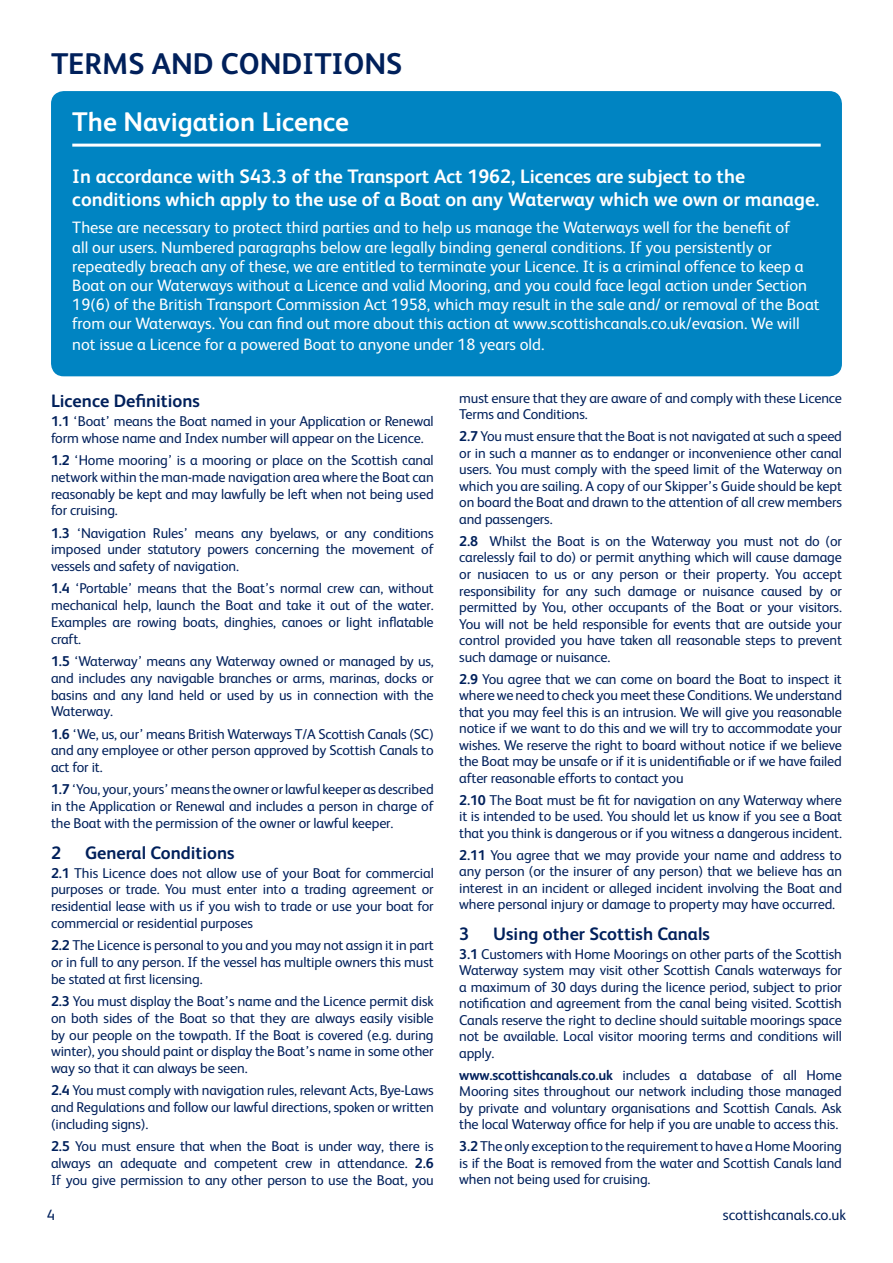
<style>
.page{position:relative;width:893px;height:1263px;background:#fff}
.page>*{position:absolute;margin:0;border:0;box-sizing:border-box;transform-origin:0 0}
.Heading{font:700 30px "FS Albert";color:#00205b}
.Heading-2{font:700 27px "FS Albert";color:#fff}
.header_paragraph{font:700 19.5px/22.6px "FS Albert";color:#fff}
.sub_heading{font:700 18px "FS Albert";color:#00205b}
.header_paragraph-2{font:16.5px/19.2px "FS Albert";color:#fff}
.t1{font:15px "FS Albert";color:#00205b}
.t2{font:14.25px/16.5px "FS Albert";letter-spacing:-.01em;color:#00205b;text-align:justify}
.s1{font-weight:700}
</style>
<div class="page">
<div style="left:51px;top:91px;width:791px;height:285px;background:#0084c2;border-radius:13px"></div>
<hr style="left:72px;top:144px;width:749px;height:3px;background:#fff">
<p class="Heading" style="left:51px;top:43px;width:353px">TERMS AND CONDITIONS</p>
<p class="Heading-2" style="left:72px;top:103px;width:278px">The Navigation Licence</p>
<p class="header_paragraph" style="left:72px;top:164px;width:749px">In accordance with S43.3 of the Transport Act 1962, Licences are subject to the conditions which apply to the use of a Boat on any Waterway which we own or manage.</p>
<p class="header_paragraph-2" style="left:72px;top:217px;width:749px">These are necessary to protect third parties and to help us manage the Waterways well for the benefit of<br>all our users. Numbered paragraphs below are legally binding general conditions. If you persistently or repeatedly breach any of these, we are entitled to terminate your Licence. It is a criminal offence to keep a Boat on our Waterways without a Licence and valid Mooring, and you could face legal action under Section 19(6) of the British Transport Commission Act 1958, which may result in the sale and/ or removal of the Boat from our Waterways. You can find out more about this action at www.scottishcanals.co.uk/evasion. We will</p>
<p class="header_paragraph-2" style="left:72px;top:334px;width:474px">not issue a Licence for a powered Boat to anyone under 18 years old.</p>
<p class="sub_heading" style="left:51px;top:389px;width:150px">Licence Definitions</p>
<p class="t2" style="left:51px;top:412px;width:384px"><span class="s1">1.1</span> ‘Boat’ means the Boat named in your Application or Renewal form whose name and Index number will appear on the Licence.</p>
<p class="t2" style="left:51px;top:451px;width:384px"><span class="s1">1.2</span> ‘Home mooring’ is a mooring or place on the Scottish canal network within the man-made navigation area where the Boat can reasonably be kept and may lawfully be left when not being used for cruising.</p>
<p class="t2" style="left:51px;top:524px;width:384px"><span class="s1">1.3</span> ‘Navigation Rules’ means any byelaws, or any conditions imposed under statutory powers concerning the movement of vessels and safety of navigation.</p>
<p class="t2" style="left:51px;top:579px;width:384px"><span class="s1">1.4</span> ‘Portable’ means that the Boat’s normal crew can, without mechanical help, launch the Boat and take it out of the water.<br>Examples are rowing boats, dinghies, canoes or light inflatable craft.</p>
<p class="t2" style="left:51px;top:652px;width:384px"><span class="s1">1.5</span> ‘Waterway’ means any Waterway owned or managed by us, and includes any navigable branches or arms, marinas, docks or basins and any land held or used by us in connection with the Waterway.</p>
<p class="t2" style="left:51px;top:724px;width:384px"><span class="s1">1.6</span> ‘We, us, our’ means British Waterways T/A Scottish Canals (SC) and any employee or other person approved by Scottish Canals to act for it.</p>
<p class="t2" style="left:51px;top:780px;width:384px"><span class="s1">1.7</span> ‘You, your, yours’ means the owner or lawful keeper as described in the Application or Renewal and includes a person in charge of the Boat with the permission of the owner or lawful keeper.</p>
<p class="sub_heading" style="left:51px;top:840px;width:12px">2</p>
<p class="sub_heading" style="left:85px;top:840px;width:151px">General Conditions</p>
<p class="t2" style="left:51px;top:863px;width:384px"><span class="s1">2.1</span> This Licence does not allow use of your Boat for commercial purposes or trade. You must enter into a trading agreement or residential lease with us if you wish to trade or use your boat for commercial or residential purposes</p>
<p class="t2" style="left:51px;top:936px;width:384px"><span class="s1">2.2</span> The Licence is personal to you and you may not assign it in part or in full to any person. If the vessel has multiple owners this must be stated at first licensing.</p>
<p class="t2" style="left:51px;top:992px;width:384px"><span class="s1">2.3</span> You must display the Boat’s name and the Licence permit disk on both sides of the Boat so that they are always easily visible by our people on the towpath. If the Boat is covered (e.g. during winter), you should paint or display the Boat’s name in some other way so that it can always be seen.</p>
<p class="t2" style="left:51px;top:1081px;width:384px"><span class="s1">2.4</span> You must comply with navigation rules, relevant Acts, Bye-Laws and Regulations and follow our lawful directions, spoken or written (including signs).</p>
<p class="t2" style="left:51px;top:1137px;width:384px"><span class="s1">2.5</span> You must ensure that when the Boat is under way, there is always an adequate and competent crew in attendance. <span class="s1">2.6<br></span>If you give permission to any other person to use the Boat, you</p>
<p class="t2" style="left:459px;top:389px;width:384px">must ensure that they are aware of and comply with these Licence<br>Terms and Conditions.</p>
<p class="t2" style="left:459px;top:427px;width:384px"><span class="s1">2.7</span> You must ensure that the Boat is not navigated at such a speed or in such a manner as to endanger or inconvenience other canal users. You must comply with the speed limit of the Waterway on which you are sailing. A copy of our Skipper’s Guide should be kept on board the Boat and drawn to the attention of all crew members and passengers.</p>
<p class="t2" style="left:459px;top:532px;width:384px"><span class="s1">2.8</span> Whilst the Boat is on the Waterway you must not do (or carelessly fail to do) or permit anything which will cause damage or nusiacen to us or any person or their property. You accept responsibility for any such damage or nuisance caused by or permitted by You, other occupants of the Boat or your visitors.<br>You will not be held responsible for events that are outside your control provided you have taken all reasonable steps to prevent such damage or nuisance.</p>
<p class="t2" style="left:459px;top:670px;width:384px"><span class="s1">2.9</span> You agree that we can come on board the Boat to inspect it where we need to check you meet these Conditions. We understand that you may feel this is an intrusion. We will give you reasonable notice if we want to do this and we will try to accommodate your wishes. We reserve the right to board without notice if we believe the Boat may be unsafe or if it is unidentifiable or if we have failed after reasonable efforts to contact you</p>
<p class="t2" style="left:459px;top:791px;width:384px"><span class="s1">2.10</span> The Boat must be fit for navigation on any Waterway where it is intended to be used. You should let us know if you see a Boat that you think is dangerous or if you witness a dangerous incident.</p>
<p class="t2" style="left:459px;top:846px;width:384px"><span class="s1">2.11</span> You agree that we may provide your name and address to any person (or the insurer of any person) that we believe has an interest in an incident or alleged incident involving the Boat and where personal injury or damage to property may have occurred.</p>
<p class="sub_heading" style="left:459px;top:921px;width:12px">3</p>
<p class="sub_heading" style="left:493px;top:921px;width:218px">Using other Scottish Canals</p>
<p class="t2" style="left:459px;top:945px;width:384px"><span class="s1">3.1</span> Customers with Home Moorings on other parts of the Scottish Waterway system may visit other Scottish Canals waterways for a maximum of 30 days during the licence period, subject to prior notification and agreement from the canal being visited. Scottish Canals reserve the right to decline should suitable moorings space not be available. Local visitor mooring terms and conditions will apply.</p>
<p class="t2" style="left:459px;top:1066px;width:384px"><span class="s1">www.scottishcanals.co.uk</span> includes a database of all Home Mooring sites throughout our network including those managed by private and voluntary organisations and Scottish Canals. Ask the local Waterway office for help if you are unable to access this.</p>
<p class="t2" style="left:459px;top:1137px;width:384px"><span class="s1">3.2</span> The only exception to the requirement to have a Home Mooring is if the Boat is removed from the water and Scottish Canals land when not being used for cruising.</p>
<p class="t1" style="left:47px;top:1204px;width:10px">4</p>
<p class="t1" style="left:723px;top:1204px;width:125px">scottishcanals.co.uk</p>
</div>
